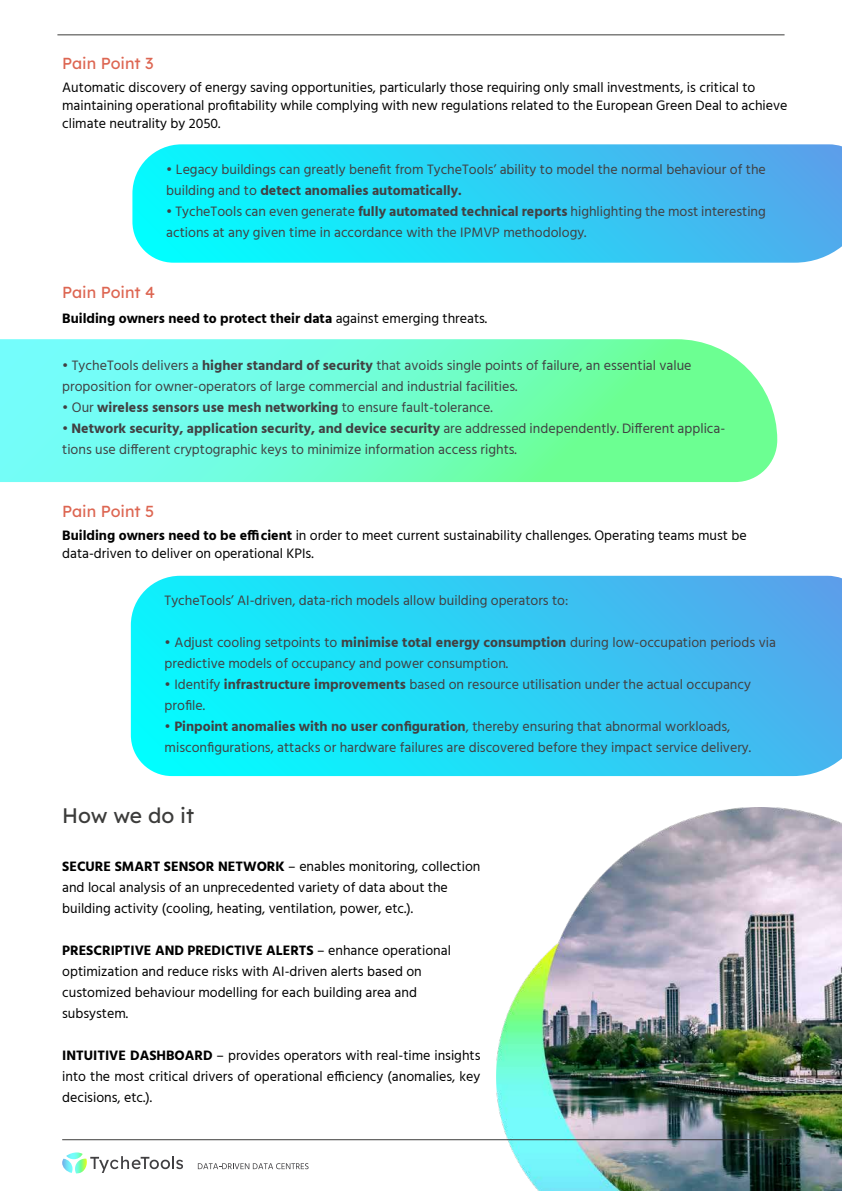
<style>
.page{position:relative;width:842px;height:1191px;background:#fff}
.page>*{position:absolute;margin:0;border:0;box-sizing:border-box;transform-origin:0 0}
.t1{font:21px "Lexend Deca";color:#3c3c3b}
.t2{font:16px "Lexend Deca";color:#dd6652}
.t3{font:14px/21px "Hind";color:#414042}
.t4{font:14px/21px "Hind";color:#000}
.t5{font:700 14px "Hind";color:#414042}
.t6{font:700 14px "Hind";color:#000}
.t7{font:12px "Hind";color:#000}
.s1{font-weight:700}
.s2{font-weight:400}
</style>
<div class="page">
<img style="left:496px;top:807px;width:346px;height:384px">
<svg style="left:132px;top:144px;width:710px;height:119px;background:#2ed3f5"></svg>
<hr style="left:62px;top:1139px;width:727px;height:1px;background:#3c3c3b">
<svg style="left:62px;top:1152px;width:121px;height:21px"></svg>
<svg style="left:198px;top:1163px;width:111px;height:6px"></svg>
<hr style="left:57px;top:35px;width:727px;height:1px;background:#3c3c3b">
<svg style="left:0;top:339px;width:777px;height:143px;background:#73fdc9"></svg>
<svg style="left:131px;top:576px;width:711px;height:200px;background:#2cd2f5"></svg>
<p class="t2" style="left:62px;top:50px;width:93px">Pain Point 3</p>
<p class="t4" style="left:62px;top:79px;width:727px;line-height:18px">Automatic discovery of energy saving opportunities, particularly those requiring only small investments, is critical to maintaining operational profitability while complying with new regulations related to the European Green Deal to achieve climate neutrality by 2050.</p>
<p class="t3" style="left:166px;top:159px;width:601px">• Legacy buildings can greatly benefit from TycheTools’ ability to model the normal behaviour of the building and to <span class="s1">detect anomalies automatically.</span></p>
<p class="t3" style="left:166px;top:201px;width:601px">• TycheTools can even generate <span class="s1">fully automated technical reports</span> highlighting the most interesting actions at any given time in accordance with the IPMVP methodology.</p>
<p class="t2" style="left:62px;top:279px;width:94px">Pain Point 4</p>
<p class="t6" style="left:62px;top:310px;width:427px">Building owners need to protect their data <span class="s2">against emerging threats.</span></p>
<p class="t3" style="left:62px;top:355px;width:631px">• TycheTools delivers a <span class="s1">higher standard of security</span> that avoids single points of failure, an essential value proposition for owner-operators of large commercial and industrial facilities.</p>
<p class="t5" style="left:62px;top:399px;width:432px"><span class="s2">• Our</span> wireless sensors use mesh networking <span class="s2">to ensure fault-tolerance.</span></p>
<p class="t3" style="left:62px;top:418px;width:665px">• <span class="s1">Network security, application security, and device security</span> are addressed independently. Different applica&shy;tions use different cryptographic keys to minimize information access rights.</p>
<p class="t2" style="left:62px;top:498px;width:94px">Pain Point 5</p>
<p class="t4" style="left:62px;top:527px;width:686px;line-height:18px"><span class="s1">Building owners need to be efficient</span> in order to meet current sustainability challenges. Operating teams must be data-driven to deliver on operational KPIs.</p>
<p class="t3" style="left:165px;top:591px;width:405px">TycheTools’ AI-driven, data-rich models allow building operators to:</p>
<p class="t3" style="left:165px;top:633px;width:613px">• Adjust cooling setpoints to <span class="s1">minimise total energy consumption</span> during low-occupation periods via predictive models of occupancy and power consumption.</p>
<p class="t3" style="left:165px;top:675px;width:588px">• Identify <span class="s1">infrastructure improvements</span> based on resource utilisation under the actual occupancy profile.</p>
<p class="t3" style="left:165px;top:717px;width:588px">• <span class="s1">Pinpoint anomalies with no user configuration</span>, thereby ensuring that abnormal workloads, misconfigurations, attacks or hardware failures are discovered before they impact service delivery.</p>
<h1 class="t1" style="left:62px;top:797px;width:133px">How we do it</h1>
<p class="t4" style="left:62px;top:856px;width:420px"><span class="s1">SECURE SMART SENSOR NETWORK</span> – enables monitoring, collection and local analysis of an unprecedented variety of data about the building activity (cooling, heating, ventilation, power, etc.).</p>
<p class="t4" style="left:62px;top:940px;width:390px"><span class="s1">PRESCRIPTIVE AND PREDICTIVE ALERTS</span> – enhance operational optimization and reduce risks with AI-driven alerts based on customized behaviour modelling for each building area and subsystem.</p>
<p class="t4" style="left:62px;top:1045px;width:420px;text-align:justify"><span class="s1">INTUITIVE DASHBOARD</span> – provides operators with real-time insights into the most critical drivers of operational efficiency (anomalies, key decisions, etc.).</p>
<p class="t7" style="left:785px;top:1154px;width:7px">2</p>
</div>
